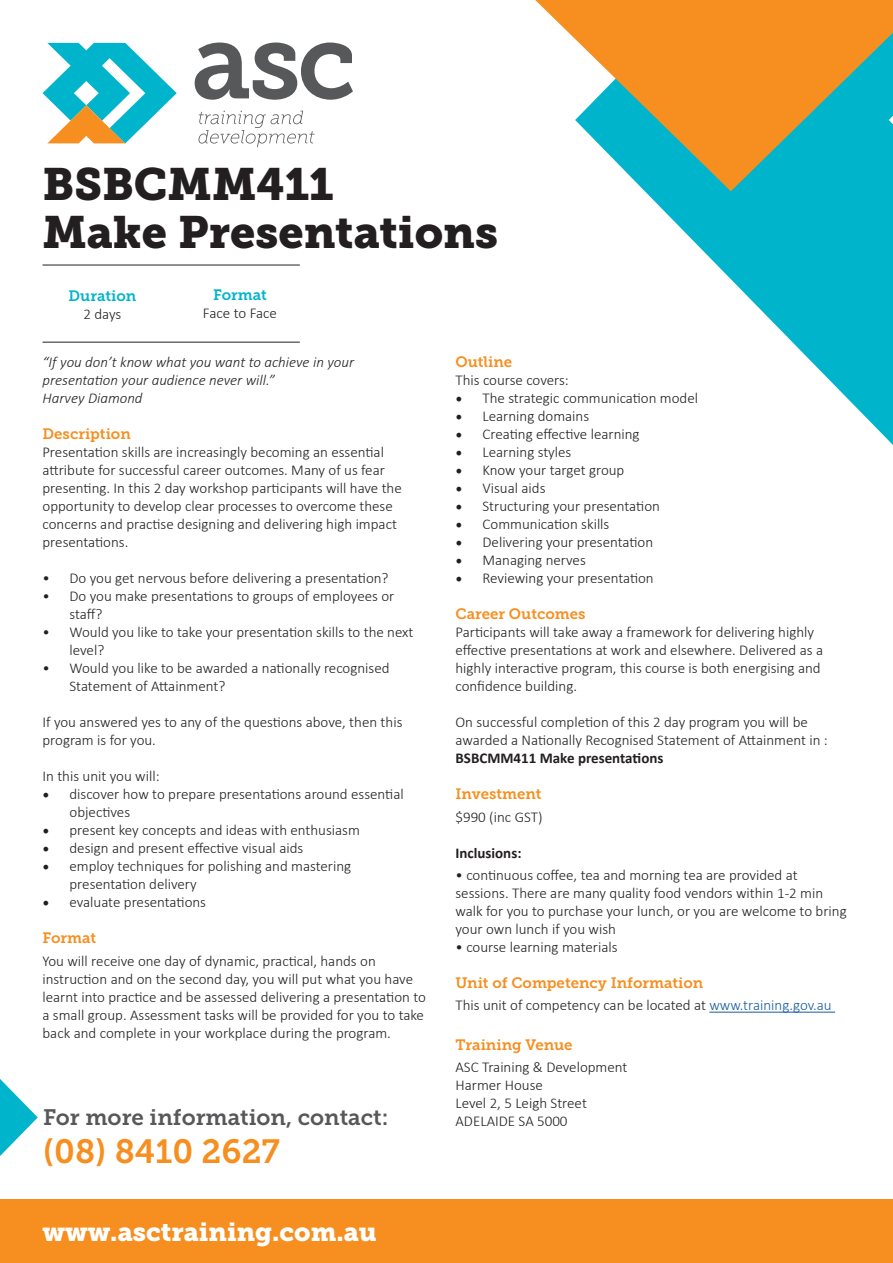
<style>
.page{position:relative;width:893px;height:1263px;background:#fff}
.page>*{position:absolute;margin:0;border:0;box-sizing:border-box;transform-origin:0 0}
.t1{font:45px "Museo Slab 900";color:#231f20}
.t2{font:33.45px "Museo Slab 700";color:#f68f20}
.t3{font:25.95px "Museo Slab 900";color:#fff}
.t4{font:22.35px "Museo Slab 700";color:#57585a}
.t5{font:300 15px/18px "Calibri";color:#231f20}
.t6{font:italic 300 15px/18px "Calibri";color:#231f20}
.t7{font:15px "Museo Slab 700";color:#f68f20}
.t8{font:15px "Museo Slab 700";color:#00b5cb}
.t9{font:700 15px "Calibri";color:#231f20}
.s1{font-family:"Minion Pro";font-weight:400;font-size:18px}
.s2{font-weight:700}
.s3{color:#175d9e}
</style>
<div class="page">
<svg style="left:644px;top:191px;width:249px;height:254px"></svg>
<svg style="left:535px;top:0;width:358px;height:191px;fill:#f68f20"></svg>
<svg style="left:199px;top:111px;width:116px;height:36px"></svg>
<svg style="left:195px;top:43px;width:158px;height:57px"></svg>
<svg style="left:43px;top:43px;width:134px;height:100px"></svg>
<div style="left:0;top:1199px;width:893px;height:64px;background:#f68f20"></div>
<hr style="left:709px;top:1012px;width:126px;height:1px;background:#175d9e">
<hr style="left:43px;top:265px;width:257px;height:1px;background:#231f20">
<hr style="left:43px;top:342px;width:257px;height:1px;background:#231f20">
<svg style="left:0;top:1079px;width:38px;height:77px"></svg>
<p class="t1" style="left:43px;top:158px;width:293px">BSBCMM411</p>
<p class="t1" style="left:43px;top:206px;width:457px">Make Presentations</p>
<p class="t8" style="left:68px;top:288px;width:69px">Duration</p>
<p class="t5" style="left:83px;top:305px;width:39px">2 days</p>
<p class="t8" style="left:213px;top:286px;width:55px">Format</p>
<p class="t5" style="left:203px;top:304px;width:76px">Face to Face</p>
<p class="t6" style="left:43px;top:353px;width:313px">“If you don’t know what you want to achieve in your presentation your audience never will.”</p>
<p class="t6" style="left:43px;top:389px;width:102px">Harvey Diamond</p>
<p class="t7" style="left:43px;top:426px;width:90px">Description</p>
<p class="t5" style="left:43px;top:443px;width:361px">Presentation skills are increasingly becoming an essential attribute for successful career outcomes. Many of us fear presenting. In this 2 day workshop participants will have the opportunity to develop clear processes to overcome these concerns and practise designing and delivering high impact presentations.</p>
<p class="t5" style="left:43px;top:569px;width:348px">• Do you get nervous before delivering a presentation?</p>
<p class="t5" style="left:70px;top:587px;width:326px;text-indent:-27px">• Do you make presentations to groups of employees or staff?</p>
<p class="t5" style="left:70px;top:623px;width:346px;text-indent:-27px">• Would you like to take your presentation skills to the next level?</p>
<p class="t5" style="left:70px;top:659px;width:322px;text-indent:-27px">• Would you like to be awarded a nationally recognised<br>Statement of Attainment?</p>
<p class="t5" style="left:43px;top:713px;width:361px">If you answered yes to any of the questions above, then this program is for you.</p>
<p class="t5" style="left:43px;top:767px;width:119px">In this unit you will:</p>
<p class="t5" style="left:70px;top:785px;width:336px;text-indent:-27px"><span class="s1">•</span> discover how to prepare presentations around essential objectives</p>
<p class="t5" style="left:43px;top:821px;width:319px"><span class="s1">•</span> present key concepts and ideas with enthusiasm</p>
<p class="t5" style="left:43px;top:839px;width:262px"><span class="s1">•</span> design and present effective visual aids</p>
<p class="t5" style="left:70px;top:857px;width:283px;text-indent:-27px"><span class="s1">•</span> employ techniques for polishing and mastering presentation delivery</p>
<p class="t5" style="left:43px;top:893px;width:165px"><span class="s1">•</span> evaluate presentations</p>
<p class="t7" style="left:43px;top:930px;width:55px">Format</p>
<p class="t5" style="left:43px;top:951px;width:385px">You will receive one day of dynamic, practical, hands on instruction and on the second day, you will put what you have learnt into practice and be assessed delivering a presentation to a small group. Assessment tasks will be provided for you to take back and complete in your workplace during the program.</p>
<p class="t4" style="left:43px;top:1104px;width:347px">For more information, contact:</p>
<p class="t2" style="left:43px;top:1132px;width:238px">(08) 8410 2627</p>
<h3 class="t3" style="left:43px;top:1216px;width:336px">www.asctraining.com.au</h3>
<p class="t7" style="left:455px;top:354px;width:58px">Outline</p>
<p class="t5" style="left:455px;top:371px;width:115px">This course covers:</p>
<p class="t5" style="left:455px;top:389px;width:244px"><span class="s1">•</span> The strategic communication model</p>
<p class="t5" style="left:455px;top:407px;width:135px"><span class="s1">•</span> Learning domains</p>
<p class="t5" style="left:455px;top:425px;width:186px"><span class="s1">•</span> Creating effective learning</p>
<p class="t5" style="left:455px;top:443px;width:117px"><span class="s1">•</span> Learning styles</p>
<p class="t5" style="left:455px;top:461px;width:170px"><span class="s1">•</span> Know your target group</p>
<p class="t5" style="left:455px;top:479px;width:91px"><span class="s1">•</span> Visual aids</p>
<p class="t5" style="left:455px;top:497px;width:206px"><span class="s1">•</span> Structuring your presentation</p>
<p class="t5" style="left:455px;top:515px;width:155px"><span class="s1">•</span> Communication skills</p>
<p class="t5" style="left:455px;top:533px;width:199px"><span class="s1">•</span> Delivering your presentation</p>
<p class="t5" style="left:455px;top:551px;width:132px"><span class="s1">•</span> Managing nerves</p>
<p class="t5" style="left:455px;top:569px;width:200px"><span class="s1">•</span> Reviewing your presentation</p>
<p class="t7" style="left:455px;top:606px;width:132px">Career Outcomes</p>
<p class="t5" style="left:455px;top:623px;width:369px">Participants will take away a framework for delivering highly effective presentations at work and elsewhere. Delivered as a highly interactive program, this course is both energising and confidence building.</p>
<p class="t5" style="left:455px;top:713px;width:374px">On successful completion of this 2 day program you will be awarded a Nationally Recognised Statement of Attainment in :<br><span class="s2">BSBCMM411 Make presentations</span></p>
<p class="t7" style="left:455px;top:786px;width:88px">Investment</p>
<p class="t5" style="left:455px;top:807px;width:89px">$990 (inc GST)</p>
<p class="t9" style="left:455px;top:842px;width:67px">Inclusions:</p>
<p class="t5" style="left:455px;top:866px;width:393px">• continuous coffee, tea and morning tea are provided at sessions. There are many quality food vendors within 1-2 min walk for you to purchase your lunch, or you are welcome to bring your own lunch if you wish</p>
<p class="t5" style="left:455px;top:938px;width:164px">• course learning materials</p>
<p class="t7" style="left:455px;top:974px;width:249px">Unit of Competency Information</p>
<p class="t5" style="left:455px;top:996px;width:378px">This unit of competency can be located at <span class="s3">www.training.gov.au</span></p>
<p class="t7" style="left:455px;top:1036px;width:119px">Training Venue</p>
<p class="t5" style="left:455px;top:1058px;width:173px">ASC Training &amp; Development</p>
<p class="t5" style="left:455px;top:1076px;width:89px">Harmer House</p>
<p class="t5" style="left:455px;top:1094px;width:133px">Level 2, 5 Leigh Street</p>
<p class="t5" style="left:455px;top:1112px;width:114px">ADELAIDE SA 5000</p>
</div>
